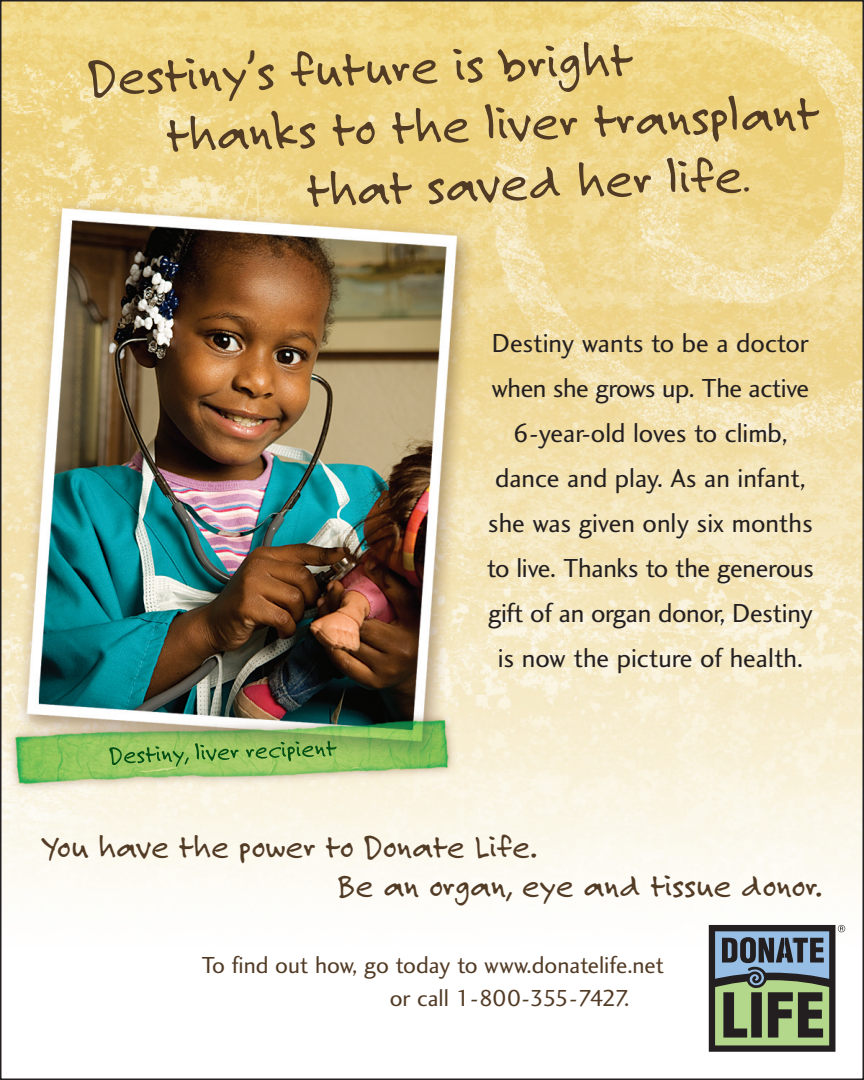
<style>
.page{position:relative;width:864px;height:1080px;background:#fff}
.page>*{position:absolute;margin:0;border:0;box-sizing:border-box;transform-origin:0 0}
.t1{font:54px "Felt Tip Roman";color:#523b25}
.t2{font:34.5px/39px "Felt Tip Roman";color:#523b25}
.t3{font:27px/45px "Charlotte Sans Book Plain";letter-spacing:-.01em;color:#231f20;text-align:center}
.t4{font:24px/33px "Charlotte Sans Book Plain";color:#523b25}
.s1{font-size:48px}
.s2{font-size:36px}
</style>
<div class="page">
<img style="left:3px;top:3px;width:858px;height:1049px">
<img style="left:109px;top:743px;width:120px;height:24px">
<svg style="left:709px;top:925px;width:136px;height:127px"></svg>
<h1 class="t1" style="left:86px;top:45px;width:547px;rotate:-2deg">Destiny<span class="s1">’</span>s future is bright</h1>
<h1 class="t1" style="left:165px;top:102px;width:654px;rotate:-2deg">thanks to the liver transplant</h1>
<h1 class="t1" style="left:305px;top:157px;width:446px;rotate:-2deg">that saved her life<span class="s2">.</span></h1>
<p class="t3" style="left:487px;top:323px;width:329px">Destiny wants to be a doctor when she grows up. The active<br>6-year-old loves to climb, dance and play. As an infant, she was given only six months to live. Thanks to the generous gift of an organ donor, Destiny is now the picture of health.</p>
<p class="t2" style="left:337px;top:826px;width:488px;text-indent:-295px">You have the power to Donate Life.<br>Be an organ, eye and tissue donor.</p>
<p class="t4" style="left:390px;top:951px;width:276px;text-indent:-188px">To find out how, go today to www.donatelife.net or call 1-800-355-7427.</p>
</div>
